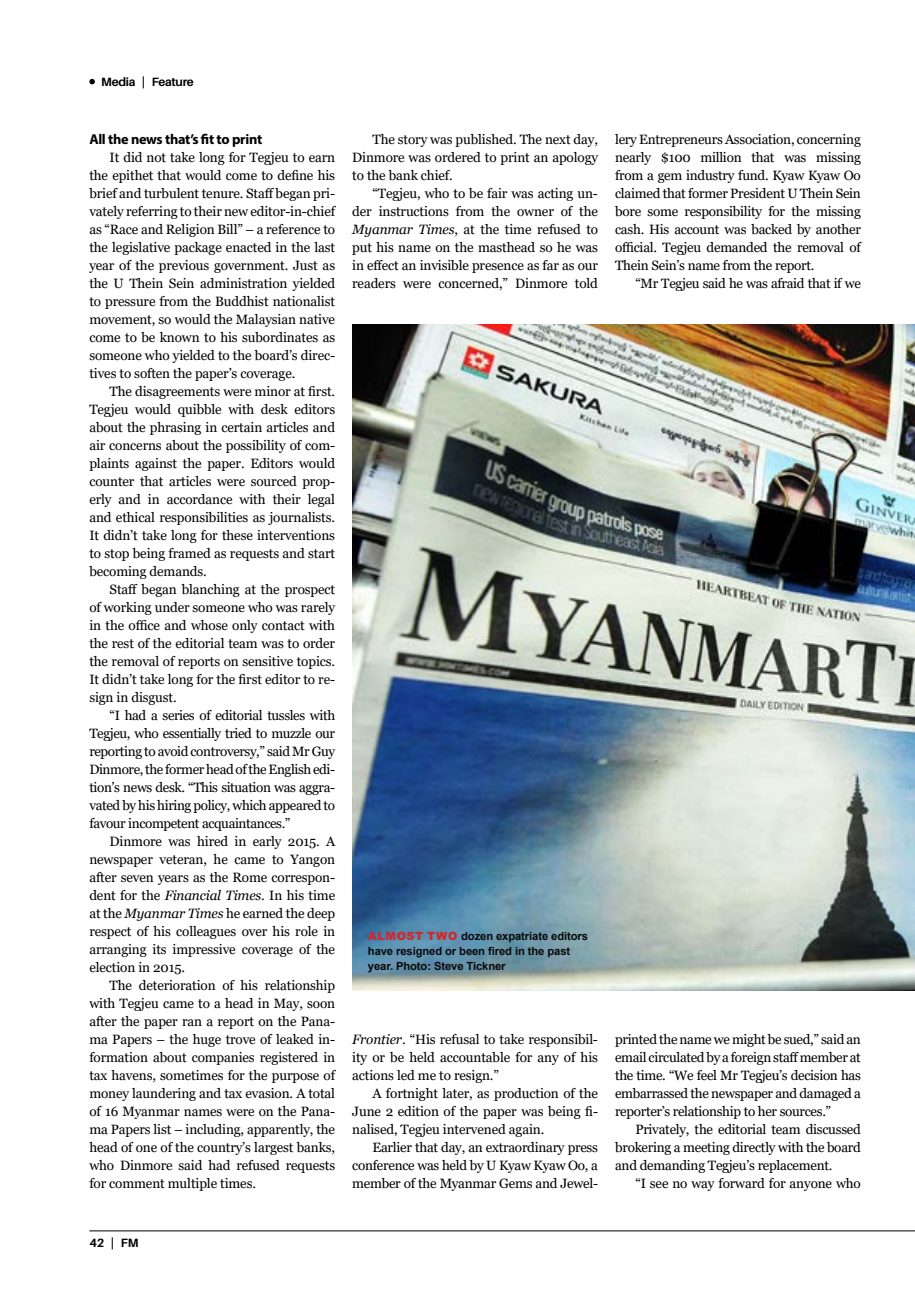
<style>
.page{position:relative;width:915px;height:1306px;background:#fff}
.page>*{position:absolute;margin:0;border:0;box-sizing:border-box;transform-origin:0 0}
.t1{font:700 14.25px "Myriad Pro";letter-spacing:-.02em;color:#000}
.t2{font:13.5px/18px "Georgia";letter-spacing:-.01em;color:#000;text-align:justify}
.t3{font:700 12px "Aileron";letter-spacing:-.025em;color:#000}
.t4{font:700 11.25px/15px "Arial";letter-spacing:-.01em;color:#0b0a0b}
.s1{font-style:italic}
.s2{font-weight:900;color:#d2272b}
</style>
<div class="page">
<hr style="left:89px;top:1230px;width:825px;height:1px;background:#000">
<svg style="left:89px;top:79px;width:6px;height:5px"></svg>
<img style="left:352px;top:324px;width:562px;height:666px">
<p class="t3" style="left:101px;top:75px;width:94px">Media | Feature</p>
<p class="t1" style="left:89px;top:130px;width:174px">All the news that’s fit to print</p>
<p class="t2" style="left:89px;top:148px;width:247px;text-indent:20px">It did not take long for Tegjeu to earn the epithet that would come to define his brief and turbulent tenure. Staff began pri&shy;vately referring to their new editor-in-chief as “Race and Religion Bill” – a reference to the legislative package enacted in the last year of the previous government. Just as the U Thein Sein administration yielded to pressure from the Buddhist nationalist movement, so would the Malaysian native come to be known to his subordinates as someone who yielded to the board’s direc&shy;tives to soften the paper’s coverage.</p>
<p class="t2" style="left:89px;top:382px;width:247px;text-indent:20px">The disagreements were minor at first.<br>Tegjeu would quibble with desk editors about the phrasing in certain articles and air concerns about the possibility of com&shy;plaints against the paper. Editors would counter that articles were sourced prop&shy;erly and in accordance with their legal and ethical responsibilities as journalists.<br>It didn’t take long for these interventions to stop being framed as requests and start becoming demands.</p>
<p class="t2" style="left:89px;top:580px;width:247px;text-indent:20px">Staff began blanching at the prospect of working under someone who was rarely in the office and whose only contact with the rest of the editorial team was to order the removal of reports on sensitive topics.<br>It didn’t take long for the first editor to re&shy;sign in disgust.</p>
<p class="t2" style="left:89px;top:706px;width:247px;text-indent:20px">“I had a series of editorial tussles with Tegjeu, who essentially tried to muzzle our reporting to avoid controversy,” said Mr Guy Dinmore, the former head of the English edi&shy;tion’s news desk. “This situation was aggra&shy;vated by his hiring policy, which appeared to favour incompetent acquaintances.”</p>
<p class="t2" style="left:89px;top:832px;width:247px;text-indent:20px">Dinmore was hired in early 2015. A newspaper veteran, he came to Yangon after seven years as the Rome correspon&shy;dent for the <span class="s1">Financial Times</span>. In his time at the <span class="s1">Myanmar Times</span> he earned the deep respect of his colleagues over his role in arranging its impressive coverage of the election in 2015.</p>
<p class="t2" style="left:89px;top:976px;width:247px;text-indent:20px">The deterioration of his relationship with Tegjeu came to a head in May, soon after the paper ran a report on the Pana&shy;ma Papers – the huge trove of leaked in&shy;formation about companies registered in tax havens, sometimes for the purpose of money laundering and tax evasion. A total of 16 Myanmar names were on the Pana&shy;ma Papers list – including, apparently, the head of one of the country’s largest banks, who Dinmore said had refused requests for comment multiple times.</p>
<p class="t2" style="left:352px;top:130px;width:247px;text-indent:20px">The story was published. The next day, Dinmore was ordered to print an apology to the bank chief.</p>
<p class="t2" style="left:352px;top:184px;width:247px;text-indent:20px">“Tegjeu, who to be fair was acting un&shy;der instructions from the owner of the <span class="s1">Myanmar Times</span>, at the time refused to put his name on the masthead so he was in effect an invisible presence as far as our readers were concerned,” Dinmore told</p>
<p class="t4" style="left:368px;top:928px;width:221px"><span class="s2">ALMOST TWO</span> dozen expatriate editors have resigned or been fired in the past year. Photo: Steve Tickner</p>
<p class="t2" style="left:352px;top:1030px;width:247px"><span class="s1">Frontier</span>. “His refusal to take responsibil&shy;ity or be held accountable for any of his actions led me to resign.”</p>
<p class="t2" style="left:352px;top:1084px;width:247px;text-indent:20px">A fortnight later, as production of the June 2 edition of the paper was being fi&shy;nalised, Tegjeu intervened again.</p>
<p class="t2" style="left:352px;top:1138px;width:247px;text-indent:20px">Earlier that day, an extraordinary press conference was held by U Kyaw Kyaw Oo, a member of the Myanmar Gems and Jewel-</p>
<p class="t2" style="left:615px;top:130px;width:247px">lery Entrepreneurs Association, concerning nearly $100 million that was missing from a gem industry fund. Kyaw Kyaw Oo claimed that former President U Thein Sein bore some responsibility for the missing cash. His account was backed by another official. Tegjeu demanded the removal of Thein Sein’s name from the report.</p>
<p class="t2" style="left:635px;top:274px;width:227px">“Mr Tegjeu said he was afraid that if we</p>
<p class="t2" style="left:615px;top:1030px;width:247px">printed the name we might be sued,” said an email circulated by a foreign staff member at the time. “We feel Mr Tegjeu’s decision has embarrassed the newspaper and damaged a reporter’s relationship to her sources.”</p>
<p class="t2" style="left:615px;top:1120px;width:247px;text-indent:20px">Privately, the editorial team discussed brokering a meeting directly with the board and demanding Tegjeu’s replacement.</p>
<p class="t2" style="left:635px;top:1174px;width:227px">“I see no way forward for anyone who</p>
<p class="t3" style="left:89px;top:1235px;width:51px">42 | FM</p>
</div>
